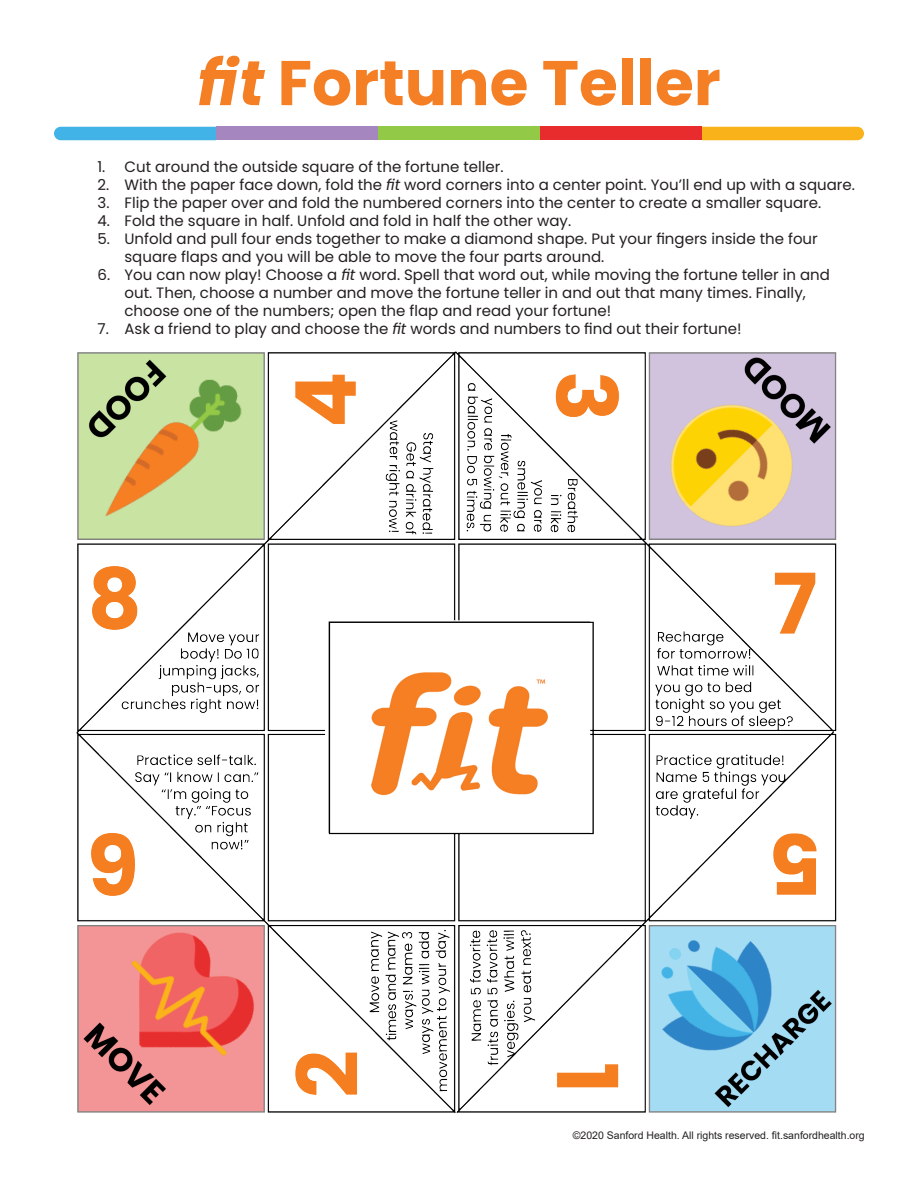
<style>
.page{position:relative;width:918px;height:1188px;background:#fff}
.page>*{position:absolute;margin:0;border:0;box-sizing:border-box;transform-origin:0 0}
.H1_-_orange_headline{font:700 63px "Poppins";color:#f47f24}
.t1{font:15px/18px "Poppins";color:#231f20}
.t2{font:10.5px "Arial";color:#231f20}
.s1{font-style:italic}
</style>
<div class="page">
<div style="left:54px;top:127px;width:162px;height:13px;background:#42b3e6"></div>
<div style="left:216px;top:127px;width:162px;height:13px;background:#a586be"></div>
<div style="left:378px;top:127px;width:162px;height:13px;background:#92c947"></div>
<div style="left:540px;top:127px;width:162px;height:13px;background:#e82b2d"></div>
<div style="left:702px;top:127px;width:162px;height:13px;background:#f9b21a"></div>
<img style="left:76px;top:351px;width:761px;height:762px">
<p class="H1_-_orange_headline" style="left:197px;top:47px;width:525px"><span class="s1">fit</span> Fortune Teller</p>
<p class="t1" style="left:98px;top:158px;width:408px">1. Cut around the outside square of the fortune teller.</p>
<p class="t1" style="left:98px;top:176px;width:759px">2. With the paper face down, fold the <span class="s1">fit</span> word corners into a center point. You’ll end up with a square.</p>
<p class="t1" style="left:98px;top:194px;width:725px">3. Flip the paper over and fold the numbered corners into the center to create a smaller square.</p>
<p class="t1" style="left:98px;top:212px;width:475px">4. Fold the square in half. Unfold and fold in half the other way.</p>
<p class="t1" style="left:124px;top:230px;width:695px;text-indent:-27px">5. Unfold and pull four ends together to make a diamond shape. Put your fingers inside the four square flaps and you will be able to move the four parts around.</p>
<p class="t1" style="left:124px;top:266px;width:707px;text-indent:-27px">6. You can now play! Choose a <span class="s1">fit</span> word. Spell that word out, while moving the fortune teller in and out. Then, choose a number and move the fortune teller in and out that many times. Finally, choose one of the numbers; open the flap and read your fortune!</p>
<p class="t1" style="left:98px;top:320px;width:646px">7. Ask a friend to play and choose the <span class="s1">fit</span> words and numbers to find out their fortune!</p>
<p class="t2" style="left:573px;top:1128px;width:293px">©2020 Sanford Health. All rights reserved. fit.sanfordhealth.org</p>
</div>
